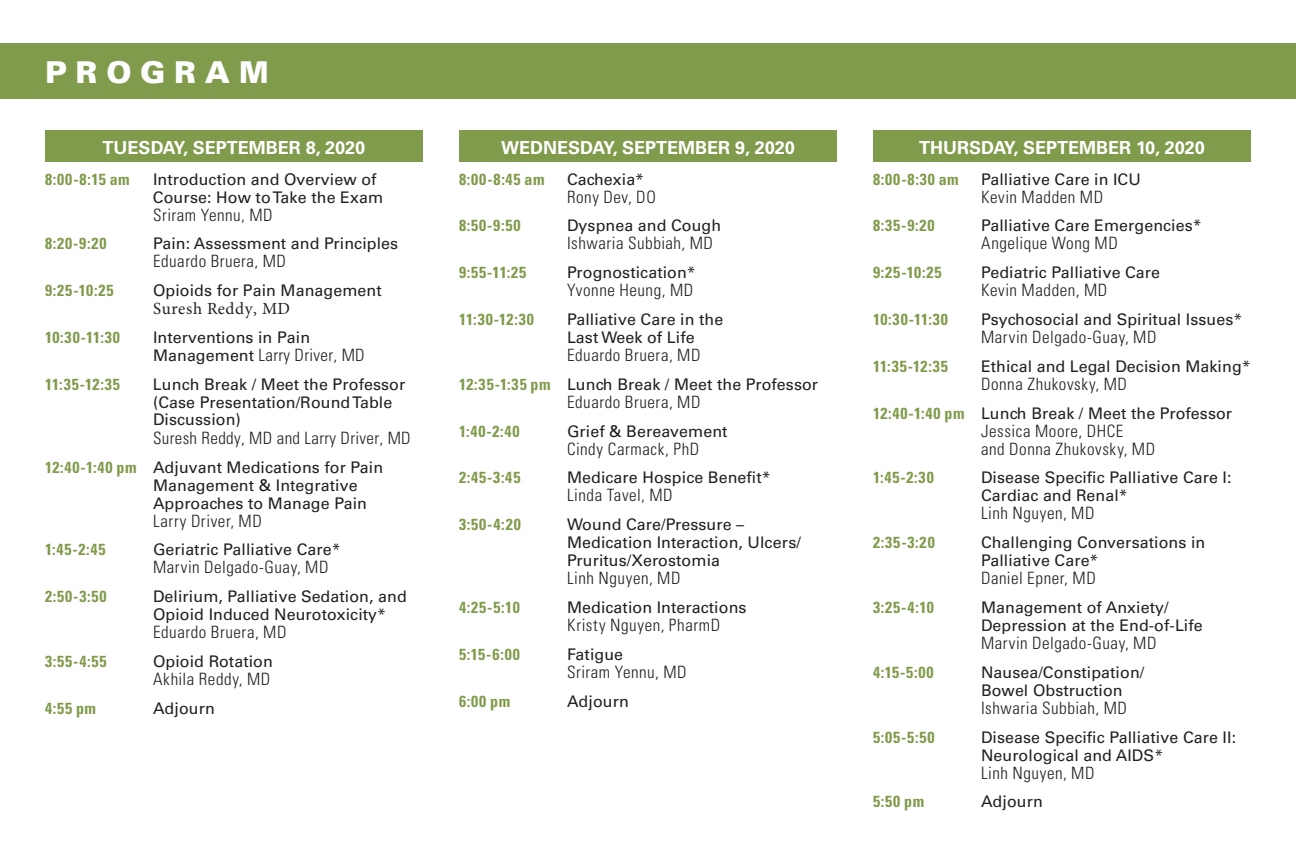
<style>
.page{position:relative;width:1296px;height:864px;background:#fff}
.page>*{position:absolute;margin:0;border:0;box-sizing:border-box;transform-origin:0 0}
.t1{font:900 30px "Univers";letter-spacing:.3em;color:#fff}
.t2{font:700 18px "Univers LT Std";color:#fff}
.t3{font:300 condensed 17px/18px "Univers LT Std";letter-spacing:.03em;color:#231f20}
.t4{font:17px "Minion Pro";letter-spacing:.035em;color:#231f20}
.t5{font:16px/18px "Univers LT Std";letter-spacing:.005em;color:#231f20}
.t6{font:700 condensed 16px "Univers LT Std";letter-spacing:.06em;color:#809b4c}
.s1{font-weight:400;font-stretch:normal;font-size:16px}
.s2{font-weight:700;font-stretch:condensed;color:#809b4c}
</style>
<div class="page">
<div style="left:0;top:43px;width:1296px;height:55px;background:#809b4c"></div>
<div style="left:45px;top:130px;width:378px;height:31px;background:#809b4c"></div>
<div style="left:459px;top:130px;width:378px;height:31px;background:#809b4c"></div>
<div style="left:873px;top:130px;width:378px;height:31px;background:#809b4c"></div>
<h1 class="t1" style="left:45px;top:53px;width:226px">PROGRAM</h1>
<p class="t2" style="left:103px;top:137px;width:264px">TUESDAY, SEPTEMBER 8, 2020</p>
<p class="t6" style="left:45px;top:169px;width:86px">8:00-8:15 am</p>
<p class="t5" style="left:153px;top:170px;width:232px">Introduction and Overview of<br>Course: How to Take the Exam</p>
<p class="t3" style="left:153px;top:206px;width:121px">Sriram Yennu, MD</p>
<p class="t6" style="left:45px;top:234px;width:63px">8:20-9:20</p>
<p class="t6" style="left:45px;top:281px;width:70px">9:25-10:25</p>
<p class="t6" style="left:45px;top:327px;width:76px">10:30-11:30</p>
<p class="t6" style="left:45px;top:374px;width:76px">11:35-12:35</p>
<p class="t5" style="left:153px;top:235px;width:247px">Pain: Assessment and Principles</p>
<p class="t3" style="left:153px;top:253px;width:135px">Eduardo Bruera, MD</p>
<p class="t5" style="left:153px;top:282px;width:230px">Opioids for Pain Management</p>
<p class="t4" style="left:153px;top:298px;width:138px">Suresh Reddy, MD</p>
<p class="t5" style="left:153px;top:329px;width:159px">Interventions in Pain</p>
<p class="t3" style="left:153px;top:346px;width:213px"><span class="s1">Management</span> Larry Driver, MD</p>
<p class="t5" style="left:153px;top:376px;width:254px">Lunch Break / Meet the Professor (Case Presentation/Round Table<br>Discussion)</p>
<p class="t3" style="left:153px;top:429px;width:259px">Suresh Reddy, MD and Larry Driver, MD</p>
<p class="t5" style="left:153px;top:458px;width:232px;text-indent:-108px"><span class="s2">12:40-1:40 pm</span> Adjuvant Medications for Pain<br>Management &amp; Integrative<br>Approaches to Manage Pain</p>
<p class="t3" style="left:153px;top:512px;width:110px">Larry Driver, MD</p>
<p class="t6" style="left:45px;top:540px;width:62px">1:45-2:45</p>
<p class="t5" style="left:153px;top:541px;width:189px">Geriatric Palliative Care*</p>
<p class="t3" style="left:153px;top:558px;width:177px">Marvin Delgado-Guay, MD</p>
<p class="t6" style="left:45px;top:587px;width:63px">2:50-3:50</p>
<p class="t5" style="left:153px;top:588px;width:255px">Delirium, Palliative Sedation, and<br>Opioid Induced Neurotoxicity*</p>
<p class="t3" style="left:153px;top:623px;width:135px">Eduardo Bruera, MD</p>
<p class="t6" style="left:45px;top:651px;width:63px">3:55-4:55</p>
<p class="t5" style="left:153px;top:652px;width:121px">Opioid Rotation</p>
<p class="t3" style="left:153px;top:670px;width:119px">Akhila Reddy, MD</p>
<p class="t6" style="left:45px;top:698px;width:53px">4:55 pm</p>
<p class="t5" style="left:153px;top:699px;width:63px">Adjourn</p>
<p class="t2" style="left:501px;top:137px;width:295px">WEDNESDAY, SEPTEMBER 9, 2020</p>
<p class="t6" style="left:459px;top:169px;width:87px">8:00-8:45 am</p>
<p class="t5" style="left:567px;top:170px;width:79px">Cachexia*</p>
<p class="t3" style="left:567px;top:188px;width:90px">Rony Dev, DO</p>
<p class="t6" style="left:459px;top:216px;width:63px">8:50-9:50</p>
<p class="t5" style="left:567px;top:217px;width:156px">Dyspnea and Cough</p>
<p class="t3" style="left:567px;top:234px;width:147px">Ishwaria Subbiah, MD</p>
<p class="t6" style="left:459px;top:263px;width:69px">9:55-11:25</p>
<p class="t5" style="left:567px;top:264px;width:130px">Prognostication*</p>
<p class="t3" style="left:567px;top:281px;width:128px">Yvonne Heung, MD</p>
<p class="t6" style="left:459px;top:309px;width:76px">11:30-12:30</p>
<p class="t5" style="left:567px;top:310px;width:158px">Palliative Care in the<br>Last Week of Life</p>
<p class="t3" style="left:567px;top:346px;width:135px">Eduardo Bruera, MD</p>
<p class="t5" style="left:459px;top:375px;width:361px"><span class="s2">12:35-1:35 pm</span> Lunch Break / Meet the Professor</p>
<p class="t3" style="left:567px;top:393px;width:135px">Eduardo Bruera, MD</p>
<p class="t6" style="left:459px;top:421px;width:62px">1:40-2:40</p>
<p class="t5" style="left:567px;top:422px;width:162px">Grief &amp; Bereavement</p>
<p class="t3" style="left:567px;top:440px;width:134px">Cindy Carmack, PhD</p>
<p class="t6" style="left:459px;top:468px;width:63px">2:45-3:45</p>
<p class="t5" style="left:567px;top:469px;width:205px">Medicare Hospice Benefit*</p>
<p class="t3" style="left:567px;top:486px;width:107px">Linda Tavel, MD</p>
<p class="t6" style="left:459px;top:515px;width:63px">3:50-4:20</p>
<p class="t5" style="left:567px;top:516px;width:235px">Wound Care/Pressure –<br>Medication Interaction, Ulcers/<br>Pruritus/Xerostomia</p>
<p class="t3" style="left:567px;top:569px;width:115px">Linh Nguyen, MD</p>
<p class="t6" style="left:459px;top:597px;width:62px">4:25-5:10</p>
<p class="t5" style="left:567px;top:598px;width:181px">Medication Interactions</p>
<p class="t3" style="left:567px;top:616px;width:155px">Kristy Nguyen, PharmD</p>
<p class="t6" style="left:459px;top:644px;width:62px">5:15-6:00</p>
<p class="t5" style="left:567px;top:645px;width:58px">Fatigue</p>
<p class="t3" style="left:567px;top:663px;width:121px">Sriram Yennu, MD</p>
<p class="t6" style="left:459px;top:691px;width:53px">6:00 pm</p>
<p class="t5" style="left:567px;top:692px;width:63px">Adjourn</p>
<p class="t2" style="left:919px;top:137px;width:287px">THURSDAY, SEPTEMBER 10, 2020</p>
<p class="t6" style="left:873px;top:169px;width:87px">8:00-8:30 am</p>
<p class="t5" style="left:981px;top:170px;width:161px">Palliative Care in ICU</p>
<p class="t3" style="left:981px;top:188px;width:124px">Kevin Madden MD</p>
<p class="t6" style="left:873px;top:216px;width:63px">8:35-9:20</p>
<p class="t5" style="left:981px;top:217px;width:222px">Palliative Care Emergencies*</p>
<p class="t3" style="left:981px;top:234px;width:138px">Angelique Wong MD</p>
<p class="t6" style="left:873px;top:263px;width:70px">9:25-10:25</p>
<p class="t5" style="left:981px;top:264px;width:181px">Pediatric Palliative Care</p>
<p class="t3" style="left:981px;top:281px;width:128px">Kevin Madden, MD</p>
<p class="t6" style="left:873px;top:309px;width:76px">10:30-11:30</p>
<p class="t5" style="left:981px;top:310px;width:263px">Psychosocial and Spiritual Issues*</p>
<p class="t3" style="left:981px;top:328px;width:177px">Marvin Delgado-Guay, MD</p>
<p class="t6" style="left:873px;top:356px;width:76px">11:35-12:35</p>
<p class="t5" style="left:981px;top:357px;width:271px">Ethical and Legal Decision Making*</p>
<p class="t3" style="left:981px;top:375px;width:148px">Donna Zhukovsky, MD</p>
<p class="t5" style="left:873px;top:404px;width:361px"><span class="s2">12:40-1:40 pm</span> Lunch Break / Meet the Professor</p>
<p class="t3" style="left:981px;top:422px;width:176px">Jessica Moore, DHCE<br>and Donna Zhukovsky, MD</p>
<p class="t6" style="left:873px;top:468px;width:62px">1:45-2:30</p>
<p class="t5" style="left:981px;top:469px;width:252px">Disease Specific Palliative Care I:<br>Cardiac and Renal*</p>
<p class="t3" style="left:981px;top:504px;width:115px">Linh Nguyen, MD</p>
<p class="t6" style="left:873px;top:533px;width:63px">2:35-3:20</p>
<p class="t5" style="left:981px;top:534px;width:226px">Challenging Conversations in<br>Palliative Care*</p>
<p class="t3" style="left:981px;top:569px;width:116px">Daniel Epner, MD</p>
<p class="t6" style="left:873px;top:597px;width:62px">3:25-4:10</p>
<p class="t5" style="left:981px;top:598px;width:223px">Management of Anxiety/<br>Depression at the End-of-Life</p>
<p class="t3" style="left:981px;top:634px;width:177px">Marvin Delgado-Guay, MD</p>
<p class="t6" style="left:873px;top:662px;width:62px">4:15-5:00</p>
<p class="t5" style="left:981px;top:663px;width:165px">Nausea/Constipation/<br>Bowel Obstruction</p>
<p class="t3" style="left:981px;top:699px;width:147px">Ishwaria Subbiah, MD</p>
<p class="t6" style="left:873px;top:727px;width:63px">5:05-5:50</p>
<p class="t5" style="left:981px;top:728px;width:257px">Disease Specific Palliative Care II:<br>Neurological and AIDS*</p>
<p class="t3" style="left:981px;top:764px;width:115px">Linh Nguyen, MD</p>
<p class="t6" style="left:873px;top:792px;width:53px">5:50 pm</p>
<p class="t5" style="left:981px;top:793px;width:63px">Adjourn</p>
</div>
